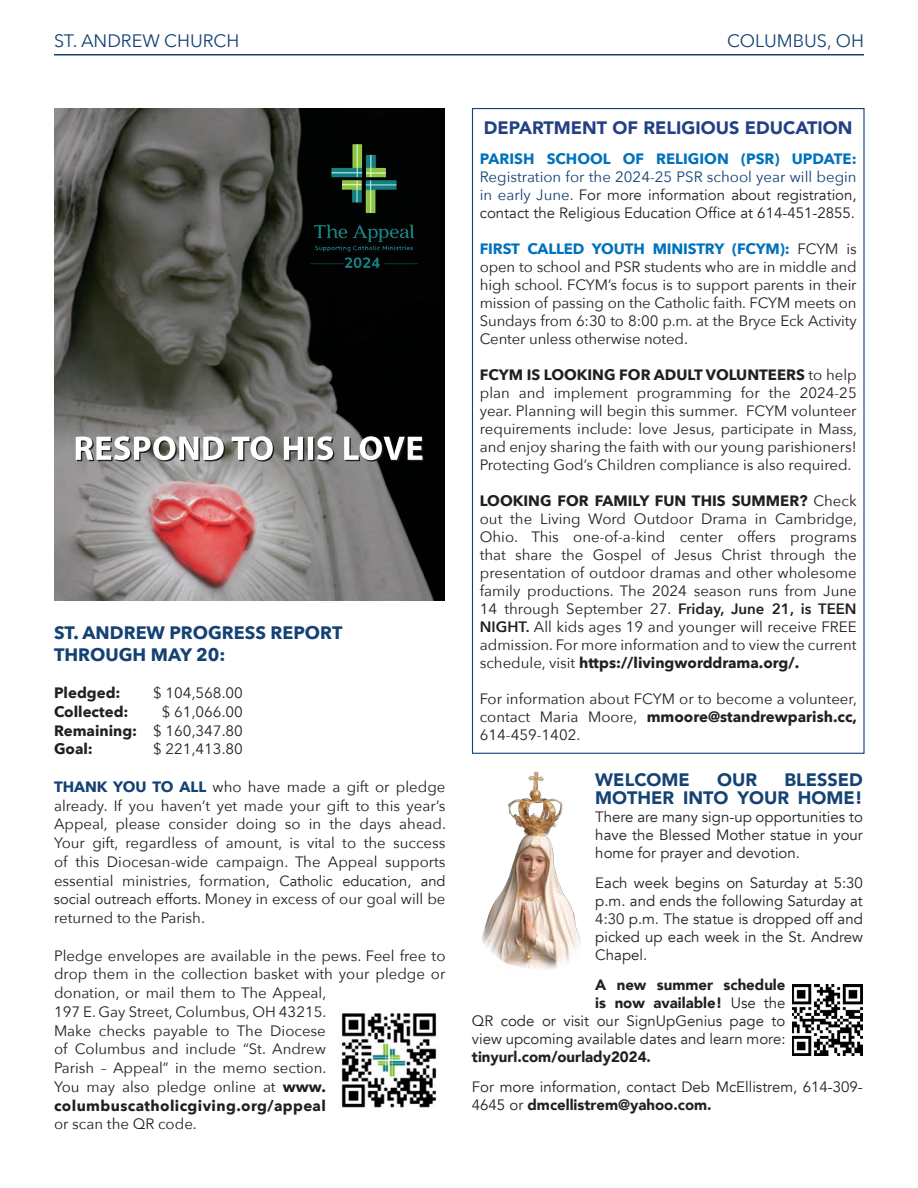
<style>
.page{position:relative;width:918px;height:1188px;background:#fff}
.page>*{position:absolute;margin:0;border:0;box-sizing:border-box;transform-origin:0 0}
.t1{font:700 18px "Avenir Next";color:#144274}
.t2{font:900 18px/18px "Avenir";color:#144274;text-align:right}
.t3{font:900 18px "Avenir";color:#224083}
.t4{font:18px "Avenir Next";color:#144274}
.t5{font:15px/18px "Avenir Next";color:#231f20;text-align:justify}
.t6{font:15px/18px "Avenir";color:#231f20;text-align:justify}
.t7{font:900 15px "Avenir";color:#231f20}
.t8{font:700 15px "Avenir Next";color:#231f20}
.s1{font-weight:700}
.s2{font-weight:700;color:#144274}
.s3{font-family:"Avenir";font-size:14.7px}
.s4{font-family:"Avenir Next";font-weight:700;color:#0072bc}
.s5{font-family:"Avenir Next";color:#144274}
.s6{font-weight:700;color:#0072bc}
.s7{font-weight:600}
.s8{font-weight:400}
.s9{font-weight:900}
</style>
<div class="page">
<hr style="left:54px;top:54px;width:810px;height:2px;background:#144274">
<img style="left:54px;top:108px;width:391px;height:492px">
<img style="left:311px;top:144px;width:106px;height:123px">
<svg style="left:76px;top:436px;width:348px;height:26px"></svg>
<img style="left:340px;top:1013px;width:97px;height:95px">
<img style="left:792px;top:984px;width:71px;height:72px">
<img style="left:482px;top:771px;width:99px;height:199px">
<p class="t4" style="left:54px;top:25px;width:187px">ST. ANDREW CHURCH</p>
<p class="t4" style="left:727px;top:26px;width:138px">COLUMBUS, OH</p>
<p class="t1" style="left:54px;top:617px;width:290px">ST. ANDREW PROGRESS REPORT</p>
<p class="t1" style="left:54px;top:639px;width:173px">THROUGH MAY 20:</p>
<p class="t8" style="left:54px;top:680px;width:68px">Pledged:</p>
<p class="t5" style="left:153px;top:683px;width:91px">$ 104,568.00</p>
<p class="t8" style="left:54px;top:699px;width:76px">Collected:</p>
<p class="t5" style="left:162px;top:702px;width:83px">$ 61,066.00</p>
<p class="t5" style="left:54px;top:721px;width:190px"><span class="s1">Remaining:</span> $ 160,347.80</p>
<p class="t8" style="left:54px;top:736px;width:40px">Goal:</p>
<p class="t5" style="left:153px;top:739px;width:91px">$ 221,413.80</p>
<p class="t5" style="left:54px;top:777px;width:393px;line-height:18.8px"><span class="s2">THANK YOU TO ALL</span> who have made a gift or pledge already. If you haven’t yet made your gift to this year’s Appeal, please consider doing so in the days ahead.<br>Your gift, regardless of amount, is vital to the success of this Diocesan-wide campaign. The Appeal supports essential ministries, formation<span class="s3">, Catholic education, and social outreach efforts</span>. Money in excess of our goal will be returned to the Parish.</p>
<p class="t5" style="left:54px;top:945px;width:393px;line-height:18.8px;text-align:left">Pledge envelopes are available in the pews. Feel free to drop them in the collection basket with your pledge or donation, or mail them to The Appeal,<br>197 E. Gay Street, Columbus, OH 43215.<br>Make checks payable to The Diocese<br>of Columbus and include “St. Andrew<br>Parish – Appeal” in the memo section.<br>You may also pledge online at <span class="s1">www. columbuscatholicgiving.org/appeal<br></span>or scan the QR code.</p>
<p class="t3" style="left:484px;top:112px;width:370px">DEPARTMENT OF RELIGIOUS EDUCATION</p>
<p class="t6" style="left:480px;top:150px;width:378px"><span class="s4">PARISH SCHOOL OF RELIGION (PSR) UPDATE:<br></span><span class="s5">Registration for the 2024-25 PSR school year will begin in early June.</span> For more information about registration, contact the Religious Education Office at 614-451-2855.</p>
<p class="t5" style="left:480px;top:239px;width:378px"><span class="s6">FIRST CALLED YOUTH MINISTRY (FCYM):</span> FCYM is open to school and PSR students who are in middle and high school. FCYM’s focus is to support parents in their mission of passing on the Catholic faith. FCYM meets on Sundays from 6:30 to 8:00 p.m. at the Bryce Eck Activity Center unless otherwise noted.</p>
<p class="t5" style="left:480px;top:365px;width:379px"><span class="s1">FCYM IS LOOKING FOR ADULT VOLUNTEERS</span> to help plan and implement programming for the 2024-25 year. Planning will begin this summer. FCYM volunteer requirements include: love Jesus, participate in Mass, and enjoy sharing the faith with our young parishioners!<br>Protecting God’s Children compliance is also required.</p>
<p class="t5" style="left:480px;top:491px;width:379px"><span class="s1">LOOKING FOR FAMILY FUN THIS SUMMER?</span> Check out the Living Word Outdoor Drama in Cambridge, Ohio. This one-of-a-kind center offers programs that share the Gospel of Jesus Christ through the presentation of outdoor dramas and other wholesome family productions. The 2024 season runs from June 14 through September 27. <span class="s7">Friday, June 21, is TEEN NIGHT.</span> All kids ages 19 and younger will receive FREE admission. For more information and to view the current schedule, visit <span class="s1">https://livingworddrama.org/.</span></p>
<p class="t5" style="left:480px;top:689px;width:379px">For information about FCYM or to become a volunteer, contact Maria Moore, <span class="s1">mmoore@standrewparish.cc, </span>614-459-1402.</p>
<p class="t2" style="left:595px;top:771px;width:269px">BLESSED<br>MOTHER INTO YOUR HOME!</p>
<p class="t6" style="left:595px;top:809px;width:269px">There are many sign-up opportunities to have the Blessed Mother statue in your home for prayer and devotion.</p>
<p class="t6" style="left:595px;top:875px;width:269px">Each week begins on Saturday at 5:30 p.m. and ends the following Saturday at 4:30 p.m. The statue is dropped off and picked up each week in the St. Andrew Chapel.</p>
<p class="t7" style="left:595px;top:972px;width:192px">A new summer schedule</p>
<p class="t7" style="left:595px;top:990px;width:192px">is now available! <span class="s8">Use the</span></p>
<p class="t6" style="left:472px;top:1013px;width:315px">QR code or visit our SignUpGenius page to</p>
<p class="t6" style="left:472px;top:1031px;width:315px">view upcoming available dates and learn more:</p>
<p class="t7" style="left:472px;top:1044px;width:181px">tinyurl.com/ourlady2024.</p>
<p class="t6" style="left:472px;top:1079px;width:392px">For more information, contact Deb McEllistrem, 614-309-<br>4645 or <span class="s9">dmcellistrem@yahoo.com.</span></p>
<p class="t2" style="left:595px;top:771px;width:96px">WELCOME</p>
<p class="t2" style="left:717px;top:771px;width:41px">OUR</p>
</div>
